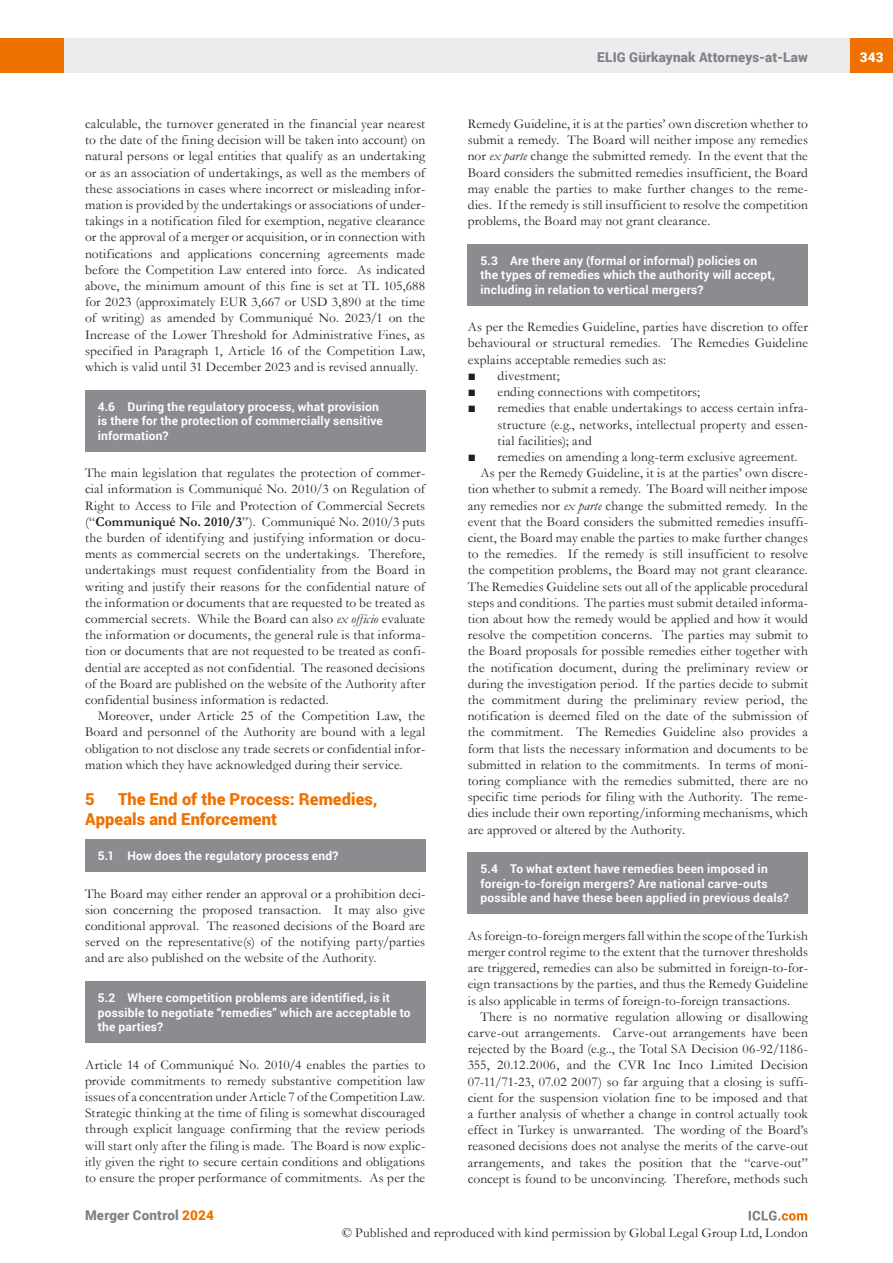
<style>
.page{position:relative;width:893px;height:1263px;background:#fff}
.page>*{position:absolute;margin:0;border:0;box-sizing:border-box;transform-origin:0 0}
.MS_Heading{font:900 16.5px/19.8px "Roboto";letter-spacing:.005em;color:#ef7100}
.MS_Body_Text_-_First_Paragraph{font:13.5px/16.2px "Garamond";letter-spacing:.01em;color:#231f20;text-align:justify}
.MS_Body_Text_-_Second_Paragraph{font:13.5px/16.2px "Garamond";letter-spacing:.01em;color:#231f20;text-align:justify}
.ICLG_Letter_Number_List_Level_1{font:13.5px/16.2px "Garamond";letter-spacing:.01em;color:#231f20;text-align:justify}
.t1{font:900 13.5px "Roboto";letter-spacing:.01em;color:#808285}
.t2{font:900 13.5px "Roboto";color:#fff}
.MS_-_Question{font:700 12px/14.4px "Roboto";letter-spacing:.015em;color:#fff}
.MS_-_Question_following_section{font:700 12px "Roboto";letter-spacing:.015em;color:#fff}
.s1{font-weight:700}
.s2{font-style:italic}
.s3{color:#ef7100}
</style>
<div class="page">
<div style="left:64px;top:38px;width:786px;height:34px;background:#ececee"></div>
<div style="left:850px;top:38px;width:43px;height:34px;background:#ef7100"></div>
<div style="left:0;top:38px;width:64px;height:34px;background:#ef7100"></div>
<svg style="left:749px;top:1211px;width:58px;height:9px"></svg>
<div style="left:468px;top:244px;width:340px;height:62px;background:#8a8c8f"></div>
<div style="left:468px;top:852px;width:340px;height:62px;background:#8a8c8f"></div>
<div style="left:85px;top:390px;width:340px;height:61px;background:#8a8c8f"></div>
<div style="left:85px;top:839px;width:340px;height:33px;background:#8a8c8f"></div>
<div style="left:85px;top:981px;width:340px;height:62px;background:#8a8c8f"></div>
<p class="MS_Body_Text_-_First_Paragraph" style="left:85px;top:115px;width:342px">calculable, the turnover generated in the financial year nearest to the date of the fining decision will be taken into account) on natural persons or legal entities that qualify as an undertaking or as an association of undertakings, as well as the members of these associations in cases where incorrect or misleading infor&shy;mation is provided by the undertakings or associations of under&shy;takings in a notification filed for exemption, negative clearance or the approval of a merger or acquisition, or in connection with notifications and applications concerning agreements made before the Competition Law entered into force. As indicated above, the minimum amount of this fine is set at TL 105,688 for 2023 (approximately EUR 3,667 or USD 3,890 at the time of writing) as amended by Communiqué No. 2023/1 on the Increase of the Lower Threshold for Administrative Fines, as specified in Paragraph 1, Article 16 of the Competition Law, which is valid until 31 December 2023 and is revised annually.</p>
<p class="MS_-_Question" style="left:98px;top:399px;width:287px">4.6 During the regulatory process, what provision is there for the protection of commercially sensitive information?</p>
<p class="MS_Body_Text_-_First_Paragraph" style="left:85px;top:464px;width:342px">The main legislation that regulates the protection of commer&shy;cial information is Communiqué No. 2010/3 on Regulation of Right to Access to File and Protection of Commercial Secrets (“<span class="s1">Communiqué No. 2010/3</span>”). Communiqué No. 2010/3 puts the burden of identifying and justifying information or docu&shy;ments as commercial secrets on the undertakings. Therefore, undertakings must request confidentiality from the Board in writing and justify their reasons for the confidential nature of the information or documents that are requested to be treated as commercial secrets. While the Board can also <span class="s2">ex officio</span> evaluate the information or documents, the general rule is that informa&shy;tion or documents that are not requested to be treated as confi&shy;dential are accepted as not confidential. The reasoned decisions of the Board are published on the website of the Authority after confidential business information is redacted.</p>
<p class="MS_Body_Text_-_Second_Paragraph" style="left:85px;top:707px;width:342px;text-indent:13px">Moreover, under Article 25 of the Competition Law, the Board and personnel of the Authority are bound with a legal obligation to not disclose any trade secrets or confidential infor&shy;mation which they have acknowledged during their service.</p>
<p class="MS_Heading" style="left:85px;top:788px;width:11px">5</p>
<p class="MS_Heading" style="left:85px;top:788px;width:294px;text-indent:33px">The End of the Process: Remedies,<br>Appeals and Enforcement</p>
<p class="MS_-_Question_following_section" style="left:98px;top:847px;width:242px">5.1 How does the regulatory process end?</p>
<p class="MS_Body_Text_-_First_Paragraph" style="left:85px;top:885px;width:342px">The Board may either render an approval or a prohibition deci&shy;sion concerning the proposed transaction. It may also give conditional approval. The reasoned decisions of the Board are served on the representative(s) of the notifying party/parties and are also published on the website of the Authority.</p>
<p class="MS_-_Question" style="left:98px;top:990px;width:314px">5.2 Where competition problems are identified, is it possible to negotiate “remedies” which are acceptable to the parties?</p>
<p class="MS_Body_Text_-_First_Paragraph" style="left:85px;top:1056px;width:342px">Article 14 of Communiqué No. 2010/4 enables the parties to provide commitments to remedy substantive competition law issues of a concentration under Article 7 of the Competition Law.<br>Strategic thinking at the time of filing is somewhat discouraged through explicit language confirming that the review periods will start only after the filing is made. The Board is now explic&shy;itly given the right to secure certain conditions and obligations to ensure the proper performance of commitments. As per the</p>
<p class="t1" style="left:85px;top:1206px;width:130px">Merger Control <span class="s3">2024</span></p>
<p class="t1" style="left:597px;top:48px;width:212px">ELIG Gürkaynak Attorneys-at-Law</p>
<p class="t2" style="left:860px;top:48px;width:26px">343</p>
<p class="MS_Body_Text_-_First_Paragraph" style="left:468px;top:115px;width:342px">Remedy Guideline, it is at the parties’ own discretion whether to submit a remedy. The Board will neither impose any remedies nor <span class="s2">ex parte</span> change the submitted remedy. In the event that the Board considers the submitted remedies insufficient, the Board may enable the parties to make further changes to the reme&shy;dies. If the remedy is still insufficient to resolve the competition problems, the Board may not grant clearance.</p>
<p class="MS_-_Question" style="left:480px;top:253px;width:296px">5.3 Are there any (formal or informal) policies on the types of remedies which the authority will accept, including in relation to vertical mergers?</p>
<p class="MS_Body_Text_-_First_Paragraph" style="left:468px;top:319px;width:342px">As per the Remedies Guideline, parties have discretion to offer behavioural or structural remedies. The Remedies Guideline explains acceptable remedies such as:</p>
<p class="ICLG_Letter_Number_List_Level_1" style="left:468px;top:367px;width:93px">■ divestment;</p>
<p class="ICLG_Letter_Number_List_Level_1" style="left:468px;top:383px;width:234px">■ ending connections with competitors;</p>
<p class="ICLG_Letter_Number_List_Level_1" style="left:497px;top:400px;width:312px;text-indent:-30px">■ remedies that enable undertakings to access certain infra&shy;structure (e.g., networks, intellectual property and essen&shy;tial facilities); and</p>
<p class="ICLG_Letter_Number_List_Level_1" style="left:468px;top:448px;width:331px">■ remedies on amending a long-term exclusive agreement.</p>
<p class="MS_Body_Text_-_Second_Paragraph" style="left:468px;top:464px;width:342px;text-indent:13px">As per the Remedy Guideline, it is at the parties’ own discre&shy;tion whether to submit a remedy. The Board will neither impose any remedies nor <span class="s2">ex parte</span> change the submitted remedy. In the event that the Board considers the submitted remedies insuffi&shy;cient, the Board may enable the parties to make further changes to the remedies. If the remedy is still insufficient to resolve the competition problems, the Board may not grant clearance.<br>The Remedies Guideline sets out all of the applicable procedural steps and conditions. The parties must submit detailed informa&shy;tion about how the remedy would be applied and how it would resolve the competition concerns. The parties may submit to the Board proposals for possible remedies either together with the notification document, during the preliminary review or during the investigation period. If the parties decide to submit the commitment during the preliminary review period, the notification is deemed filed on the date of the submission of the commitment. The Remedies Guideline also provides a form that lists the necessary information and documents to be submitted in relation to the commitments. In terms of moni&shy;toring compliance with the remedies submitted, there are no specific time periods for filing with the Authority. The reme&shy;dies include their own reporting/informing mechanisms, which are approved or altered by the Authority.</p>
<p class="MS_-_Question" style="left:480px;top:861px;width:310px">5.4 To what extent have remedies been imposed in foreign-to-foreign mergers? Are national carve-outs possible and have these been applied in previous deals?</p>
<p class="MS_Body_Text_-_First_Paragraph" style="left:468px;top:927px;width:342px">As foreign-to-foreign mergers fall within the scope of the Turkish merger control regime to the extent that the turnover thresholds are triggered, remedies can also be submitted in foreign-to-for&shy;eign transactions by the parties, and thus the Remedy Guideline is also applicable in terms of foreign-to-foreign transactions.</p>
<p class="MS_Body_Text_-_Second_Paragraph" style="left:468px;top:1008px;width:342px;text-indent:13px">There is no normative regulation allowing or disallowing carve-out arrangements. Carve-out arrangements have been rejected by the Board (e.g.., the Total SA Decision 06-92/1186- 355, 20.12.2006, and the CVR Inc Inco Limited Decision 07-11/71-23, 07.02 2007) so far arguing that a closing is suffi&shy;cient for the suspension violation fine to be imposed and that a further analysis of whether a change in control actually took effect in Turkey is unwarranted. The wording of the Board’s reasoned decisions does not analyse the merits of the carve-out arrangements, and takes the position that the “carve-out” concept is found to be unconvincing. Therefore, methods such</p>
<p class="MS_Body_Text_-_Second_Paragraph" style="left:342px;top:1225px;width:467px">© Published and reproduced with kind permission by Global Legal Group Ltd, London</p>
</div>
